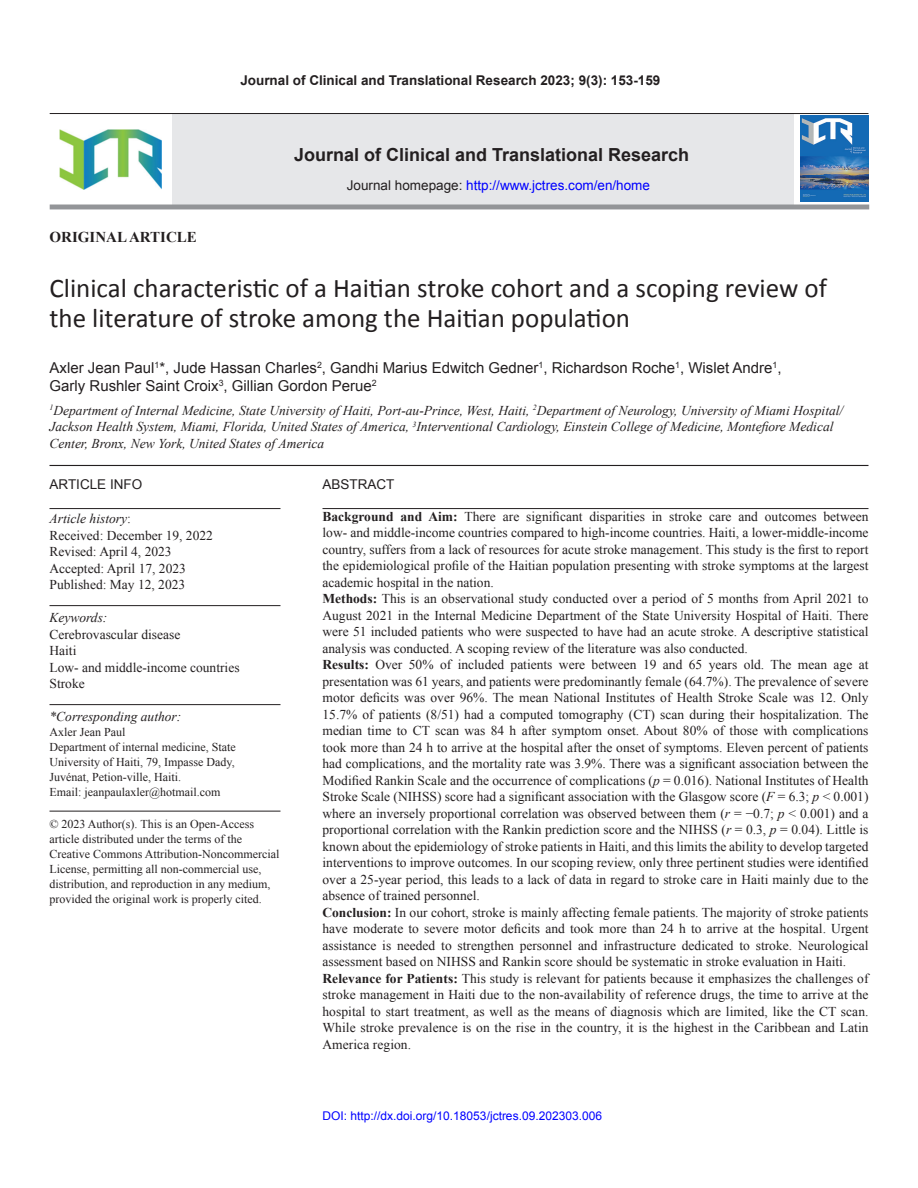
<style>
.page{position:relative;width:918px;height:1188px;background:#fff}
.page>*{position:absolute;margin:0;border:0;box-sizing:border-box;transform-origin:0 0}
.AT{font:27px/30px "Calibri";color:#231f20}
.Journal_Name{font:700 18px "Arial";color:#231f20}
.AU{font:15px/18px "Arial";color:#231f20}
.AH{font:700 15px "Times New Roman";color:#231f20}
.ABS{font:13.5px/16.5px "Times New Roman";color:#231f20;text-align:justify}
.AFF{font:italic 13.5px/16.5px "Times New Roman";color:#231f20}
.HIS{font:13.5px "Times New Roman";color:#231f20}
.KWD{font:13.5px "Times New Roman";color:#231f20}
.Jun_Name{font:700 13.5px "Arial";color:#231f20}
.Website{font:13.5px "Arial";color:#00f}
.ADD_H{font:italic 13.5px "Times New Roman";color:#231f20}
.HIS-2{font:italic 13.5px "Times New Roman";color:#231f20}
.ART_INFO{font:13.5px "Arial";color:#231f20}
.KWD_HEAD{font:italic 13.5px "Times New Roman";color:#231f20}
.ABSH{font:13.5px "Arial";color:#231f20}
.CR{font:12px/15px "Times New Roman";color:#231f20}
.ADD{font:12px/15px "Times New Roman";color:#231f20;text-align:justify}
.t1{font:12px "Arial";color:#00f}
.s1{color:#231f20}
.s2{font-weight:700}
.s3{font-style:italic}
.s4{font-style:normal}
</style>
<div class="page">
<hr style="left:50px;top:465px;width:818px;height:1px;background:#231f20">
<hr style="left:322px;top:508px;width:546px;height:1px;background:#231f20">
<img style="left:60px;top:129px;width:102px;height:61px">
<img style="left:800px;top:115px;width:68px;height:87px">
<div style="left:173px;top:113px;width:621px;height:92px;background:#e6e7e9"></div>
<hr style="left:50px;top:113px;width:818px;height:1px;background:#231f20">
<hr style="left:50px;top:205px;width:819px;height:4px;background:#939598">
<hr style="left:50px;top:508px;width:230px;height:1px;background:#231f20">
<hr style="left:50px;top:605px;width:230px;height:1px;background:#231f20">
<hr style="left:50px;top:704px;width:230px;height:1px;background:#231f20">
<hr style="left:50px;top:811px;width:230px;height:1px;background:#231f20">
<p class="Jun_Name" style="left:240px;top:70px;width:422px">Journal of Clinical and Translational Research 2023; 9(3): 153-159</p>
<p class="Journal_Name" style="left:294px;top:142px;width:397px">Journal of Clinical and Translational Research</p>
<p class="Website" style="left:347px;top:175px;width:305px"><span class="s1">Journal homepage:</span> http://www.jctres.com/en/home</p>
<p class="AH" style="left:50px;top:226px;width:149px">ORIGINAL ARTICLE</p>
<p class="AT" style="left:50px;top:272px;width:779px">Clinical characteristic of a Haitian stroke cohort and a scoping review of the literature of stroke among the Haitian population</p>
<p class="AU" style="left:50px;top:358px;width:734px">Axler Jean Paul<sup>1</sup>*, Jude Hassan Charles<sup>2</sup>, Gandhi Marius Edwitch Gedner<sup>1</sup>, Richardson Roche<sup>1</sup>, Wislet Andre<sup>1</sup>,<br>Garly Rushler Saint Croix<sup>3</sup>, Gillian Gordon Perue<sup>2</sup></p>
<p class="AFF" style="left:50px;top:402px;width:795px"><sup>1</sup>Department of Internal Medicine, State University of Haiti, Port-au-Prince, West, Haiti, <sup>2</sup>Department of Neurology, University of Miami Hospital/<br>Jackson Health System, Miami, Florida, United States of America, <sup>3</sup>Interventional Cardiology, Einstein College of Medicine, Montefiore Medical<br>Center, Bronx, New York, United States of America</p>
<p class="ABSH" style="left:322px;top:475px;width:74px">ABSTRACT</p>
<p class="ABS" style="left:322px;top:508px;width:548px"><span class="s2">Background and Aim:</span> There are significant disparities in stroke care and outcomes between low- and middle-income countries compared to high-income countries. Haiti, a lower-middle-income country, suffers from a lack of resources for acute stroke management. This study is the first to report the epidemiological profile of the Haitian population presenting with stroke symptoms at the largest academic hospital in the nation.</p>
<p class="ABS" style="left:322px;top:590px;width:548px"><span class="s2">Methods:</span> This is an observational study conducted over a period of 5 months from April 2021 to August 2021 in the Internal Medicine Department of the State University Hospital of Haiti. There were 51 included patients who were suspected to have had an acute stroke. A descriptive statistical analysis was conducted. A scoping review of the literature was also conducted.</p>
<p class="ABS" style="left:322px;top:656px;width:548px"><span class="s2">Results:</span> Over 50% of included patients were between 19 and 65 years old. The mean age at presentation was 61 years, and patients were predominantly female (64.7%). The prevalence of severe motor deficits was over 96%. The mean National Institutes of Health Stroke Scale was 12. Only 15.7% of patients (8/51) had a computed tomography (CT) scan during their hospitalization. The median time to CT scan was 84 h after symptom onset. About 80% of those with complications took more than 24 h to arrive at the hospital after the onset of symptoms. Eleven percent of patients had complications, and the mortality rate was 3.9%. There was a significant association between the Modified Rankin Scale and the occurrence of complications (<span class="s3">p</span> = 0.016). National Institutes of Health Stroke Scale (NIHSS) score had a significant association with the Glasgow score (<span class="s3">F</span> = 6.3; <span class="s3">p</span> &lt; 0.001) where an inversely proportional correlation was observed between them (<span class="s3">r</span> = −0.7; <span class="s3">p</span> &lt; 0.001) and a proportional correlation with the Rankin prediction score and the NIHSS (<span class="s3">r</span> = 0.3, <span class="s3">p</span> = 0.04). Little is known about the epidemiology of stroke patients in Haiti, and this limits the ability to develop targeted interventions to improve outcomes. In our scoping review, only three pertinent studies were identified over a 25-year period, this leads to a lack of data in regard to stroke care in Haiti mainly due to the absence of trained personnel.</p>
<p class="ABS" style="left:323px;top:904px;width:548px"><span class="s2">Conclusion:</span> In our cohort, stroke is mainly affecting female patients. The majority of stroke patients have moderate to severe motor deficits and took more than 24 h to arrive at the hospital. Urgent assistance is needed to strengthen personnel and infrastructure dedicated to stroke. Neurological assessment based on NIHSS and Rankin score should be systematic in stroke evaluation in Haiti.</p>
<p class="ABS" style="left:323px;top:970px;width:548px"><span class="s2">Relevance for Patients:</span> This study is relevant for patients because it emphasizes the challenges of stroke management in Haiti due to the non-availability of reference drugs, the time to arrive at the hospital to start treatment, as well as the means of diagnosis which are limited, like the CT scan.<br>While stroke prevalence is on the rise in the country, it is the highest in the Caribbean and Latin America region.</p>
<p class="ART_INFO" style="left:50px;top:475px;width:94px">ARTICLE INFO</p>
<p class="HIS-2" style="left:50px;top:510px;width:83px">Article history<span class="s4">:</span></p>
<p class="HIS" style="left:50px;top:526px;width:165px">Received: December 19, 2022</p>
<p class="HIS" style="left:50px;top:542px;width:124px">Revised: April 4, 2023</p>
<p class="HIS" style="left:50px;top:559px;width:138px">Accepted: April 17, 2023</p>
<p class="HIS" style="left:50px;top:575px;width:137px">Published: May 12, 2023</p>
<p class="KWD_HEAD" style="left:50px;top:609px;width:59px">Keywords:</p>
<p class="KWD" style="left:50px;top:625px;width:132px">Cerebrovascular disease</p>
<p class="KWD" style="left:50px;top:641px;width:28px">Haiti</p>
<p class="KWD" style="left:50px;top:658px;width:192px">Low- and middle-income countries</p>
<p class="KWD" style="left:50px;top:674px;width:37px">Stroke</p>
<p class="ADD_H" style="left:50px;top:708px;width:133px">*Corresponding author:</p>
<p class="ADD" style="left:50px;top:725px;width:77px">Axler Jean Paul</p>
<p class="ADD" style="left:50px;top:740px;width:188px">Department of internal medicine, State University of Haiti, 79, Impasse Dady, Juvénat, Petion-ville, Haiti.</p>
<p class="ADD" style="left:50px;top:785px;width:173px">Email: jeanpaulaxler@hotmail.com</p>
<p class="CR" style="left:50px;top:816px;width:231px">© 2023 Author(s). This is an Open-Access article distributed under the terms of the Creative Commons Attribution-Noncommercial License, permitting all non-commercial use, distribution, and reproduction in any medium, provided the original work is properly cited.</p>
<p class="t1" style="left:323px;top:1108px;width:281px">DOI: http://dx.doi.org/10.18053/jctres.09.202303.006</p>
</div>
